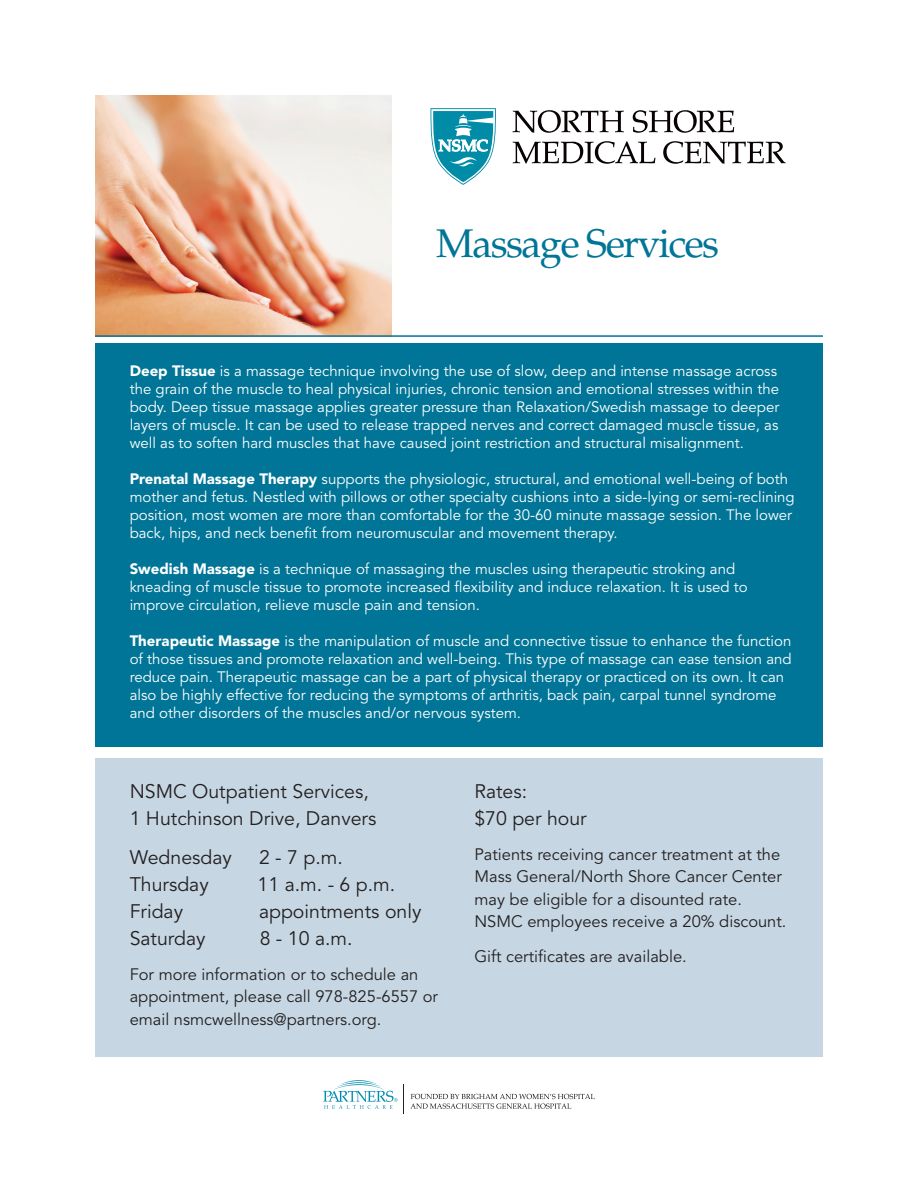
<style>
.page{position:relative;width:918px;height:1188px;background:#fff}
.page>*{position:absolute;margin:0;border:0;box-sizing:border-box;transform-origin:0 0}
.t1{font:39.9px "Palatino";letter-spacing:-.04em;color:#007597}
.t2{font:19.5px/27px "Avenir";color:#231f20}
.t3{font:16.5px/22.5px "Avenir";color:#231f20}
.t4{font:15px/18px "Avenir";color:#fff}
.s1{font-weight:900}
</style>
<div class="page">
<div style="left:95px;top:758px;width:728px;height:298px;background:#c6d7e3"></div>
<div style="left:95px;top:343px;width:728px;height:404px;background:#007597"></div>
<svg style="left:430px;top:108px;width:66px;height:77px"></svg>
<svg style="left:513px;top:110px;width:111px;height:23px"></svg>
<svg style="left:633px;top:110px;width:101px;height:23px"></svg>
<svg style="left:513px;top:141px;width:142px;height:23px"></svg>
<svg style="left:663px;top:141px;width:123px;height:23px"></svg>
<img style="left:95px;top:95px;width:297px;height:240px">
<hr style="left:95px;top:335px;width:728px;height:2px;background:#007597">
<svg style="left:410px;top:1094px;width:185px;height:15px"></svg>
<svg style="left:323px;top:1080px;width:81px;height:33px"></svg>
<p class="t1" style="left:436px;top:220px;width:284px">Massage Services</p>
<p class="t4" style="left:130px;top:363px;width:651px"><span class="s1">Deep Tissue</span> is a massage technique involving the use of slow, deep and intense massage across the grain of the muscle to heal physical injuries, chronic tension and emotional stresses within the body. Deep tissue massage applies greater pressure than Relaxation/Swedish massage to deeper layers of muscle. It can be used to release trapped nerves and correct damaged muscle tissue, as well as to soften hard muscles that have caused joint restriction and structural misalignment.</p>
<p class="t4" style="left:130px;top:471px;width:667px"><span class="s1">Prenatal Massage Therapy</span> supports the physiologic, structural, and emotional well-being of both mother and fetus. Nestled with pillows or other specialty cushions into a side-lying or semi-reclining position, most women are more than comfortable for the 30-60 minute massage session. The lower back, hips, and neck benefit from neuromuscular and movement therapy.</p>
<p class="t4" style="left:130px;top:561px;width:620px"><span class="s1">Swedish Massage</span> is a technique of massaging the muscles using therapeutic stroking and kneading of muscle tissue to promote increased flexibility and induce relaxation. It is used to improve circulation, relieve muscle pain and tension.</p>
<p class="t4" style="left:130px;top:633px;width:664px"><span class="s1">Therapeutic Massage</span> is the manipulation of muscle and connective tissue to enhance the function of those tissues and promote relaxation and well-being. This type of massage can ease tension and reduce pain. Therapeutic massage can be a part of physical therapy or practiced on its own. It can also be highly effective for reducing the symptoms of arthritis, back pain, carpal tunnel syndrome and other disorders of the muscles and/or nervous system.</p>
<p class="t2" style="left:130px;top:778px;width:248px">NSMC Outpatient Services,<br>1 Hutchinson Drive, Danvers</p>
<p class="t2" style="left:130px;top:844px;width:104px">Wednesday</p>
<p class="t2" style="left:259px;top:844px;width:85px">2 - 7 p.m.</p>
<p class="t2" style="left:130px;top:871px;width:81px">Thursday</p>
<p class="t2" style="left:258px;top:871px;width:139px">11 a.m. - 6 p.m.</p>
<p class="t2" style="left:130px;top:898px;width:55px">Friday</p>
<p class="t2" style="left:259px;top:898px;width:164px">appointments only</p>
<p class="t2" style="left:130px;top:925px;width:77px">Saturday</p>
<p class="t2" style="left:260px;top:925px;width:94px">8 - 10 a.m.</p>
<p class="t3" style="left:130px;top:963px;width:310px">For more information or to schedule an appointment, please call 978-825-6557 or email nsmcwellness@partners.org.</p>
<p class="t2" style="left:474px;top:778px;width:54px">Rates:</p>
<p class="t2" style="left:474px;top:805px;width:114px">$70 per hour</p>
<p class="t3" style="left:474px;top:843px;width:309px">Patients receiving cancer treatment at the<br>Mass General/North Shore Cancer Center</p>
<p class="t3" style="left:474px;top:888px;width:314px">may be eligible for a disounted rate.<br>NSMC employees receive a 20% discount.</p>
<p class="t3" style="left:474px;top:945px;width:214px">Gift certificates are available.</p>
</div>
